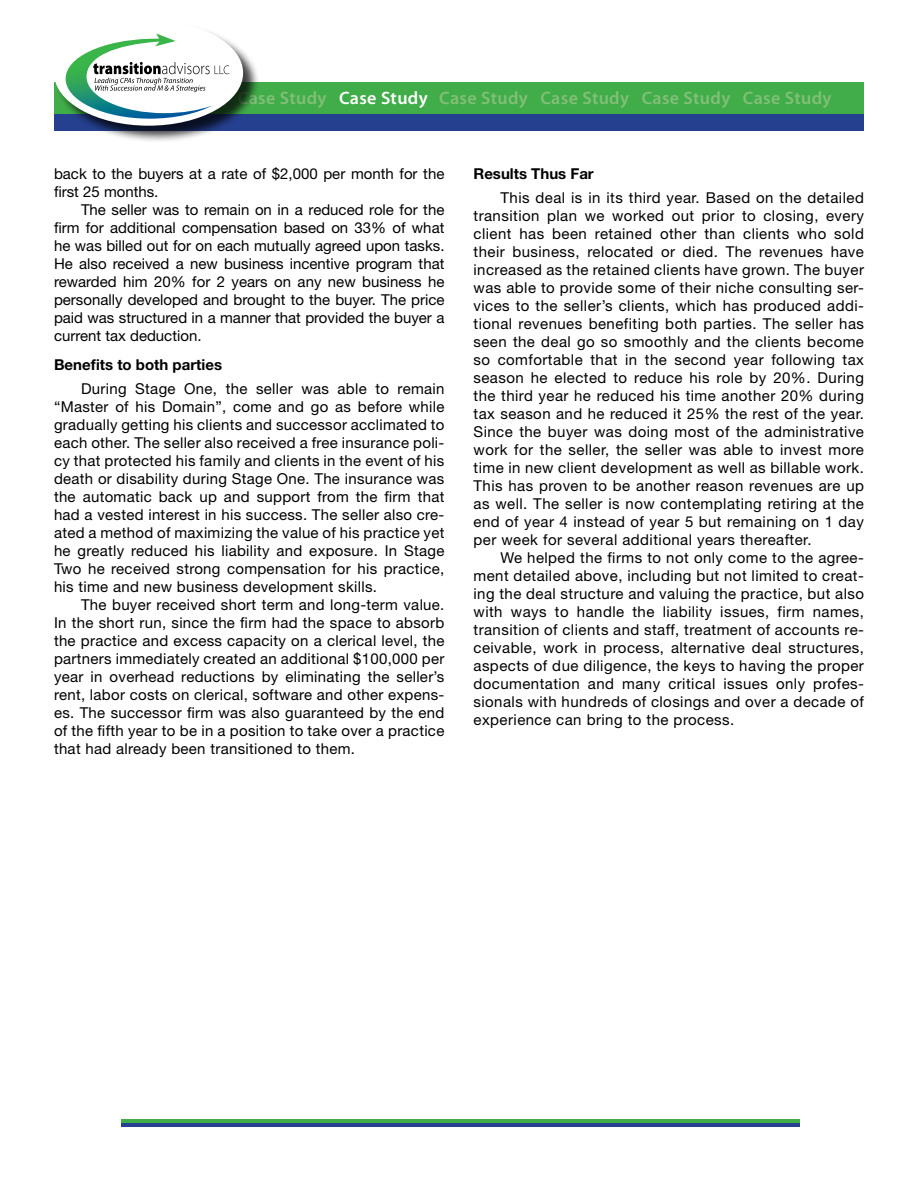
<style>
.page{position:relative;width:918px;height:1188px;background:#fff}
.page>*{position:absolute;margin:0;border:0;box-sizing:border-box;transform-origin:0 0}
.t1{font:600 18px "Myriad Pro";letter-spacing:.02em;color:#82bf78}
.t2{font:15px/18px "Helvetica Neue";letter-spacing:.02em;color:#000;text-align:justify}
.t3{font:15px/18px "Helvetica Neue";color:#000}
.t4{font:700 15px "Helvetica Neue";color:#000}
.s1{color:#fff}
</style>
<div class="page">
<div style="left:54px;top:113px;width:810px;height:17px;background:#25408f"></div>
<div style="left:54px;top:82px;width:810px;height:32px;background:#41ad49"></div>
<div style="left:55px;top:21px;width:205px;height:122px;background:#000;opacity:.75"></div>
<div style="left:54px;top:20px;width:189px;height:106px;background:#fff;border-radius:50%"></div>
<svg style="left:66px;top:33px;width:163px;height:86px"></svg>
<hr style="left:121px;top:1123px;width:679px;height:3px;background:#25408f">
<hr style="left:121px;top:1119px;width:679px;height:4px;background:#41ad49">
<p class="t1" style="left:238px;top:87px;width:595px">Case Study <span class="s1">Case Study</span> Case Study Case Study Case Study Case Study</p>
<p class="t3" style="left:54px;top:165px;width:392px">back to the buyers at a rate of $2,000 per month for the first 25 months.</p>
<p class="t2" style="left:54px;top:201px;width:392px;text-indent:27px">The seller was to remain on in a reduced role for the firm for additional compensation based on 33% of what he was billed out for on each mutually agreed upon tasks.<br>He also received a new business incentive program that rewarded him 20% for 2 years on any new business he personally developed and brought to the buyer. The price paid was structured in a manner that provided the buyer a current tax deduction.</p>
<p class="t4" style="left:54px;top:356px;width:170px">Benefits to both parties</p>
<p class="t2" style="left:54px;top:379px;width:392px;text-indent:27px">During Stage One, the seller was able to remain “Master of his Domain”, come and go as before while gradually getting his clients and successor acclimated to each other. The seller also received a free insurance poli&shy;cy that protected his family and clients in the event of his death or disability during Stage One. The insurance was the automatic back up and support from the firm that had a vested interest in his success. The seller also cre&shy;ated a method of maximizing the value of his practice yet he greatly reduced his liability and exposure. In Stage Two he received strong compensation for his practice, his time and new business development skills.</p>
<p class="t2" style="left:54px;top:595px;width:392px;text-indent:27px">The buyer received short term and long-term value.<br>In the short run, since the firm had the space to absorb the practice and excess capacity on a clerical level, the partners immediately created an additional $100,000 per year in overhead reductions by eliminating the seller’s rent, labor costs on clerical, software and other expens&shy;es. The successor firm was also guaranteed by the end of the fifth year to be in a position to take over a practice that had already been transitioned to them.</p>
<p class="t4" style="left:474px;top:165px;width:122px">Results Thus Far</p>
<p class="t2" style="left:474px;top:188px;width:392px;text-indent:27px">This deal is in its third year. Based on the detailed transition plan we worked out prior to closing, every client has been retained other than clients who sold their business, relocated or died. The revenues have increased as the retained clients have grown. The buyer was able to provide some of their niche consulting ser&shy;vices to the seller’s clients, which has produced addi&shy;tional revenues benefiting both parties. The seller has seen the deal go so smoothly and the clients become so comfortable that in the second year following tax season he elected to reduce his role by 20%. During the third year he reduced his time another 20% during tax season and he reduced it 25% the rest of the year.<br>Since the buyer was doing most of the administrative work for the seller, the seller was able to invest more time in new client development as well as billable work.<br>This has proven to be another reason revenues are up as well. The seller is now contemplating retiring at the end of year 4 instead of year 5 but remaining on 1 day per week for several additional years thereafter.</p>
<p class="t2" style="left:474px;top:548px;width:392px;text-indent:27px">We helped the firms to not only come to the agree&shy;ment detailed above, including but not limited to creat&shy;ing the deal structure and valuing the practice, but also with ways to handle the liability issues, firm names, transition of clients and staff, treatment of accounts re&shy;ceivable, work in process, alternative deal structures, aspects of due diligence, the keys to having the proper documentation and many critical issues only profes&shy;sionals with hundreds of closings and over a decade of experience can bring to the process.</p>
</div>
